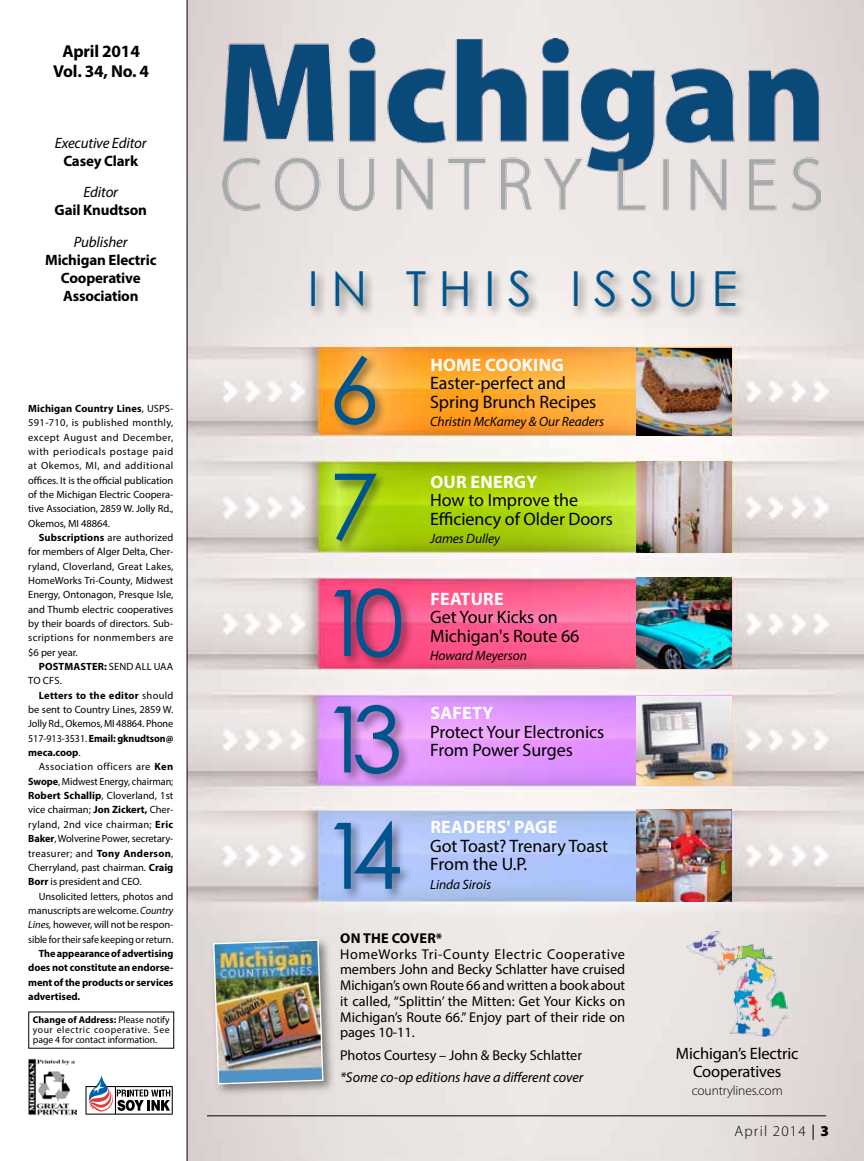
<style>
.page{position:relative;width:864px;height:1161px;background:#fff}
.page>*{position:absolute;margin:0;border:0;box-sizing:border-box;transform-origin:0 0}
.t1{font:91.8px/116.4px "Century Gothic";color:#00548e}
.t2{font:48.3px "Century Gothic";letter-spacing:.26em;color:#00548e}
.t3{font:18px/18.6px "Myriad Pro";letter-spacing:-.005em;color:#000}
.t4{font:700 18px "Myriad Pro";letter-spacing:.015em;color:#fff}
.t5{font:700 17.25px/20.7px "Myriad Pro";letter-spacing:-.01em;color:#000;text-align:center}
.t6{font:16.5px/18px "Myriad Pro";letter-spacing:-.01em;color:#000;text-align:center}
.t7{font:700 15px/18px "Myriad Pro";letter-spacing:-.01em;color:#000;text-align:center}
.t8{font:italic 15px "Myriad Pro";letter-spacing:-.01em;color:#000}
.t9{font:300 15px "Myriad Pro";letter-spacing:.08em;color:#000}
.t10{font:14.25px/15.8px "Myriad Pro";color:#000;text-align:justify}
.t11{font:italic 14.25px "Myriad Pro";letter-spacing:-.005em;color:#000}
.t12{font:700 14.25px "Myriad Pro";letter-spacing:.015em;color:#000}
.t13{font:italic 13.5px "Myriad Pro";letter-spacing:-.005em;color:#000}
.t14{font:300 13.5px "Myriad Pro";letter-spacing:-.01em;color:#000}
.t15{font:10.5px/14.4px "Myriad Pro";letter-spacing:-.005em;color:#000;text-align:justify}
.t16{font:700 10.5px/14.4px "Myriad Pro";letter-spacing:-.005em;color:#000;text-align:justify}
.t17{font:10.5px "Myriad Pro";letter-spacing:-.005em;color:#000;scale:.95 1}
.t18{font:700 10.5px "Myriad Pro";letter-spacing:-.005em;color:#000;scale:.95 1}
.t19{font:10.5px "Myriad Pro";letter-spacing:.025em;color:#000}
.t20{font:10.5px "Myriad Pro";letter-spacing:.03em;color:#000}
.t21{font:10.5px "Myriad Pro";letter-spacing:.04em;color:#000}
.t22{font:700 10.5px "Myriad Pro";letter-spacing:.025em;color:#000}
.t23{font:9.75px/9.8px "Myriad Pro";letter-spacing:.045em;color:#000;text-align:justify}
.s1{font-weight:700}
.s2{font-weight:400}
.s3{font-style:italic}
.s4{font-weight:900}
</style>
<div class="page">
<img style="left:188px;top:0;width:676px;height:1161px">
<img style="left:687px;top:931px;width:101px;height:106px">
<img style="left:223px;top:39px;width:598px;height:176px">
<hr style="left:207px;top:1115px;width:619px;height:1px;background:#000">
<img style="left:29px;top:1058px;width:48px;height:58px">
<hr style="left:187px;top:0;width:1px;height:1161px;background:#000">
<svg style="left:86px;top:1076px;width:87px;height:39px"></svg>
<div style="left:308px;top:268px;width:440px;height:52px;background:#000;opacity:.45"></div>
<div style="left:331px;top:353px;width:57px;height:84px;background:#000;opacity:.45"></div>
<div style="left:331px;top:470px;width:58px;height:83px;background:#000;opacity:.45"></div>
<div style="left:331px;top:585px;width:83px;height:85px;background:#000;opacity:.45"></div>
<div style="left:331px;top:701px;width:80px;height:86px;background:#000;opacity:.45"></div>
<div style="left:331px;top:818px;width:81px;height:83px;background:#000;opacity:.45"></div>
<div style="left:209px;top:936px;width:127px;height:161px;background:#000;opacity:.45"></div>
<img style="left:212px;top:939px;width:112px;height:146px">
<img style="left:636px;top:348px;width:95px;height:88px">
<img style="left:636px;top:461px;width:95px;height:91px">
<img style="left:636px;top:577px;width:95px;height:92px">
<img style="left:636px;top:696px;width:95px;height:89px">
<img style="left:636px;top:810px;width:95px;height:91px">
<h3 class="t5" style="left:53px;top:40px;width:97px">April 2014<br>Vol. 34, No. 4</h3>
<h3 class="t8" style="left:55px;top:133px;width:93px">Executive Editor</h3>
<h3 class="t7" style="left:63px;top:151px;width:76px">Casey Clark</h3>
<h3 class="t8" style="left:83px;top:183px;width:36px">Editor</h3>
<h3 class="t7" style="left:55px;top:201px;width:94px">Gail Knudtson</h3>
<h3 class="t8" style="left:74px;top:232px;width:55px">Publisher</h3>
<h3 class="t7" style="left:45px;top:250px;width:113px">Michigan Electric<br>Cooperative<br>Association</h3>
<p class="t15" style="left:28px;top:401px;width:147px"><span class="s1">Michigan Country Lines</span>, USPS-591-710, is published monthly, except August and December, with periodicals postage paid at Okemos, MI, and additional offices. It is the official publication of the Michigan Electric Coopera&shy;tive Association, 2859 W. Jolly Rd., Okemos, MI 48864.</p>
<p class="t15" style="left:28px;top:530px;width:147px;text-indent:10px"><span class="s1">Subscriptions</span> are authorized for members of Alger Delta, Cher&shy;ryland, Cloverland, Great Lakes, HomeWorks Tri-County, Midwest Energy, Ontonagon, Presque Isle, and Thumb electric cooperatives by their boards of directors. Sub&shy;scriptions for nonmembers are $6 per year.</p>
<p class="t16" style="left:39px;top:659px;width:34px">Postmas</p>
<p class="t15" style="left:86px;top:659px;width:88px"><span class="s1">ter:</span> Send all UAA</p>
<p class="t15" style="left:28px;top:674px;width:35px">to CFS.</p>
<p class="t22" style="left:39px;top:688px;width:136px">Letters to the editor <span class="s2">should</span></p>
<p class="t15" style="left:28px;top:702px;width:147px">be sent to Country Lines, 2859 W.</p>
<p class="t15" style="left:28px;top:717px;width:147px">Jolly Rd., Okemos, MI 48864. Phone</p>
<p class="t18" style="left:28px;top:731px;width:154px"><span class="s2">517-913-3531.</span> Email: gknudtson@</p>
<p class="t16" style="left:28px;top:745px;width:54px">meca.coop<span class="s2">.</span></p>
<p class="t21" style="left:39px;top:760px;width:136px">Association officers are <span class="s1">Ken</span></p>
<p class="t15" style="left:28px;top:774px;width:147px"><span class="s1">Swope</span>, Midwest Energy, chairman;</p>
<p class="t15" style="left:28px;top:788px;width:147px"><span class="s1">Robert Schallip</span>, Cloverland, 1st</p>
<p class="t15" style="left:28px;top:803px;width:147px">vice chairman; <span class="s1">Jon Zickert,</span> Cher-</p>
<p class="t19" style="left:28px;top:818px;width:147px">ryland, 2nd vice chairman; <span class="s1">Eric</span></p>
<p class="t15" style="left:28px;top:831px;width:147px"><span class="s1">Baker</span>, Wolverine Power, secretary-</p>
<p class="t20" style="left:28px;top:847px;width:147px">treasurer; and <span class="s1">Tony Anderson</span>,</p>
<p class="t15" style="left:28px;top:860px;width:147px">Cherryland, past chairman. <span class="s1">Craig</span></p>
<p class="t15" style="left:28px;top:874px;width:115px"><span class="s1">Borr</span> is president and CEO.</p>
<p class="t15" style="left:39px;top:889px;width:136px">Unsolicited letters, photos and</p>
<p class="t15" style="left:28px;top:903px;width:147px">manuscripts are welcome. <span class="s3">Country</span></p>
<p class="t15" style="left:28px;top:917px;width:147px"><span class="s3">Lines,</span> however, will not be respon-</p>
<p class="t17" style="left:28px;top:933px;width:154px">sible for their safe keeping or return.</p>
<p class="t16" style="left:28px;top:946px;width:147px;text-indent:10px">The appearance of advertising does not constitute an endorse&shy;ment of the products or services advertised.</p>
<p class="t23" style="left:33px;top:1015px;width:138px"><span class="s1">Change of Address:</span> Please notify your electric cooperative. See page 4 for contact information.</p>
<h2 class="t2" style="left:308px;top:259px;width:431px">IN THI S ISSUE</h2>
<h1 class="t1" style="left:321px;top:331px;width:85px">6<br>7<br>10<br>13<br>14</h1>
<h3 class="t4" style="left:430px;top:353px;width:121px">Home Cooking</h3>
<h3 class="t3" style="left:430px;top:373px;width:168px">Easter-perfect and<br>Spring Brunch Recipes</h3>
<p class="t13" style="left:430px;top:413px;width:175px">Christin McKamey &amp; Our Readers</p>
<h3 class="t4" style="left:430px;top:470px;width:108px">Our Energy</h3>
<h3 class="t3" style="left:430px;top:490px;width:184px">How to Improve the<br>Efficiency of Older Doors</h3>
<p class="t13" style="left:430px;top:530px;width:71px">James Dulley</p>
<h3 class="t4" style="left:430px;top:587px;width:73px">feature</h3>
<h3 class="t3" style="left:430px;top:607px;width:151px">Get Your Kicks on<br>Michigan's Route 66</h3>
<p class="t13" style="left:430px;top:647px;width:98px">Howard Meyerson</p>
<h3 class="t4" style="left:430px;top:701px;width:64px">Safety</h3>
<h3 class="t3" style="left:430px;top:722px;width:176px">Protect Your Electronics<br>From Power Surges</h3>
<h3 class="t4" style="left:430px;top:815px;width:12px">Rea</h3>
<h3 class="t4" style="left:463px;top:815px;width:73px">ders' Page</h3>
<h3 class="t3" style="left:430px;top:836px;width:180px">Got Toast? Trenary Toast<br>From the U.P.</h3>
<p class="t13" style="left:430px;top:876px;width:62px">Linda Sirois</p>
<h3 class="t12" style="left:340px;top:929px;width:104px">on the cover*</h3>
<p class="t10" style="left:340px;top:946px;width:287px">HomeWorks Tri-County Electric Cooperative members John and Becky Schlatter have cruised Michigan’s own Route 66 and written a book about it called, “Splittin’ the Mitten: Get Your Kicks on Michigan’s Route 66.” Enjoy part of their ride on pages 10-11.</p>
<h3 class="t10" style="left:340px;top:1047px;width:243px">Photos Courtesy – John &amp; Becky Schlatter</h3>
<h3 class="t11" style="left:340px;top:1069px;width:245px">*Some co-op editions have a different cover</h3>
<h3 class="t6" style="left:676px;top:1044px;width:124px">Michigan’s Electric<br>Cooperatives</h3>
<p class="t14" style="left:692px;top:1082px;width:93px">countrylines.com</p>
<h3 class="t9" style="left:735px;top:1122px;width:96px">April 2014<span class="s2">| |</span> <span class="s4">33</span></h3>
<h3 class="t9" style="left:724px;top:1122px;width:73px">April 2014</h3>
</div>
